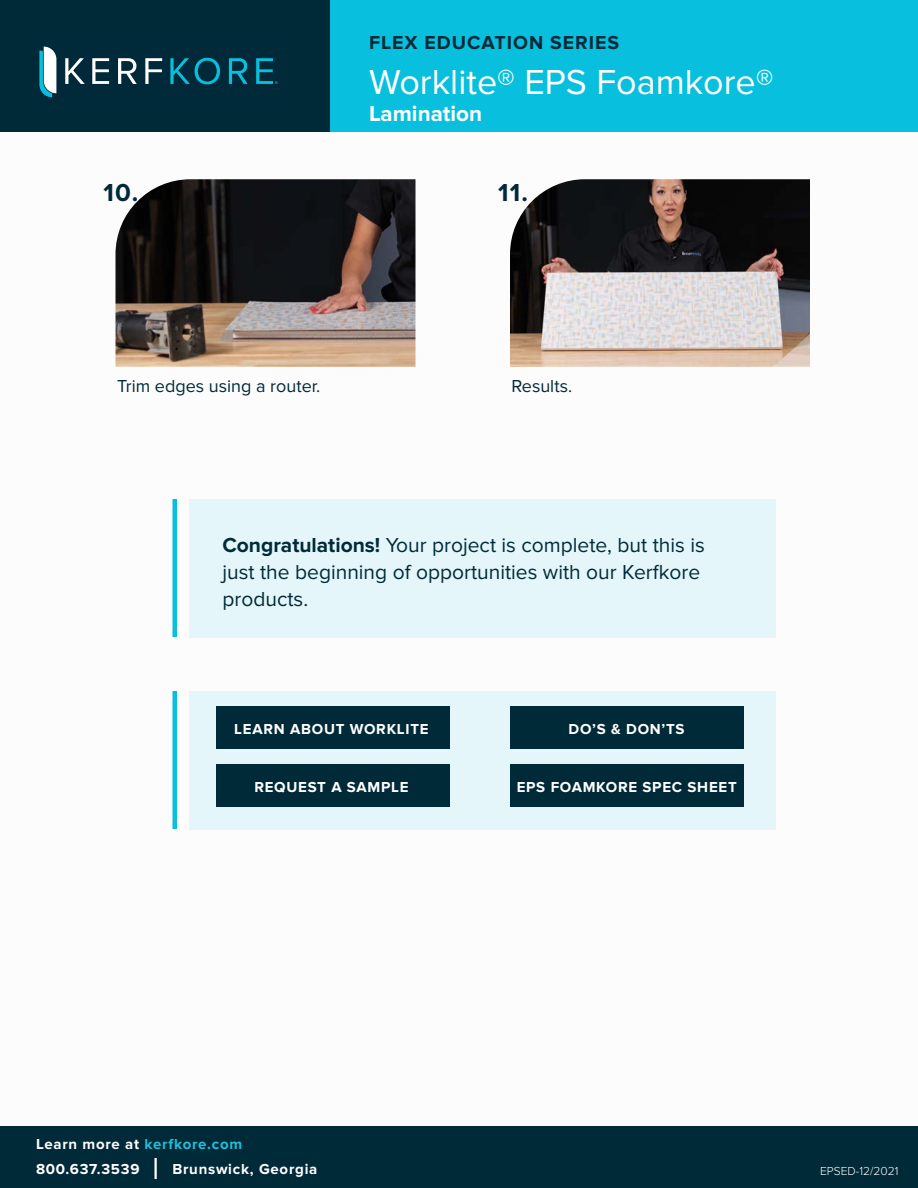
<style>
.page{position:relative;width:918px;height:1188px;background:#fff}
.page>*{position:absolute;margin:0;border:0;box-sizing:border-box;transform-origin:0 0}
.t1{font:36px "Proxima Nova";color:#fff}
.t2{font:700 25.5px "Proxima Nova";color:#012a39}
.t3{font:700 22.5px "Proxima Nova";color:#fff}
.Paragraph_Style_1{font:21px/27px "Proxima Nova";color:#012a39}
.t4{font:700 19.5px "Proxima Nova";letter-spacing:.05em;color:#012a39}
.Paragraph_Style_1-2{font:18px "Proxima Nova";color:#012a39}
.t5{font:700 15px "Proxima Nova";letter-spacing:.05em;color:#fff}
.t6{font:700 15px "Proxima Nova";letter-spacing:.05em;color:#1dc1dc}
.t7{font:300 12px "Proxima Nova";color:#fff}
.s1{font-weight:700}
.s2{color:#fff}
</style>
<div class="page">
<div style="left:189px;top:691px;width:586px;height:138px;background:#e4f6f9"></div>
<div style="left:312px;top:0;width:606px;height:132px;background:#08c0de"></div>
<div style="left:0;top:0;width:330px;height:132px;background:#012a39"></div>
<img style="left:510px;top:179px;width:300px;height:188px">
<div style="left:217px;top:707px;width:233px;height:42px;background:#012a39"></div>
<div style="left:217px;top:764px;width:233px;height:43px;background:#012a39"></div>
<div style="left:189px;top:499px;width:586px;height:138px;background:#e4f6f9"></div>
<div style="left:172px;top:499px;width:5px;height:138px;background:#08c0de"></div>
<div style="left:510px;top:707px;width:233px;height:42px;background:#012a39"></div>
<div style="left:510px;top:764px;width:233px;height:43px;background:#012a39"></div>
<img style="left:116px;top:179px;width:300px;height:188px">
<div style="left:172px;top:691px;width:5px;height:138px;background:#08c0de"></div>
<div style="left:0;top:1126px;width:918px;height:62px;background:#012a39"></div>
<hr style="left:154px;top:1158px;width:3px;height:21px;background:#fff">
<svg style="left:65px;top:58px;width:20px;height:26px"></svg>
<svg style="left:92px;top:58px;width:17px;height:26px"></svg>
<svg style="left:118px;top:58px;width:19px;height:26px"></svg>
<svg style="left:145px;top:58px;width:17px;height:26px"></svg>
<svg style="left:170px;top:58px;width:50px;height:26px"></svg>
<svg style="left:229px;top:58px;width:19px;height:26px"></svg>
<svg style="left:39px;top:47px;width:17px;height:50px"></svg>
<svg style="left:256px;top:58px;width:22px;height:26px"></svg>
<p class="t4" style="left:369px;top:32px;width:252px">FLEX EDUCATION SERIES</p>
<p class="t1" style="left:369px;top:61px;width:406px">Worklite® EPS Foamkore®</p>
<p class="t3" style="left:369px;top:100px;width:115px">Lamination</p>
<p class="t2" style="left:104px;top:178px;width:36px">10.</p>
<p class="t2" style="left:498px;top:178px;width:32px">11.</p>
<p class="Paragraph_Style_1-2" style="left:117px;top:376px;width:205px">Trim edges using a router.</p>
<p class="Paragraph_Style_1-2" style="left:512px;top:376px;width:62px">Results.</p>
<p class="Paragraph_Style_1" style="left:222px;top:531px;width:484px"><span class="s1">Congratulations!</span> Your project is complete, but this is just the beginning of opportunities with our Kerfkore products.</p>
<p class="t5" style="left:234px;top:720px;width:196px">LEARN ABOUT WORKLITE</p>
<p class="t5" style="left:254px;top:778px;width:156px">REQUEST A SAMPLE</p>
<p class="t5" style="left:569px;top:720px;width:117px">DO’S &amp; DON’TS</p>
<p class="t5" style="left:517px;top:778px;width:222px">EPS FOAMKORE SPEC SHEET</p>
<p class="t6" style="left:36px;top:1135px;width:208px"><span class="s2">Learn more at</span> kerfkore.com</p>
<p class="t5" style="left:36px;top:1161px;width:105px">800.637.3539</p>
<p class="t5" style="left:172px;top:1161px;width:146px">Brunswick, Georgia</p>
<p class="t7" style="left:820px;top:1165px;width:80px">EPSED-12/2021</p>
</div>
